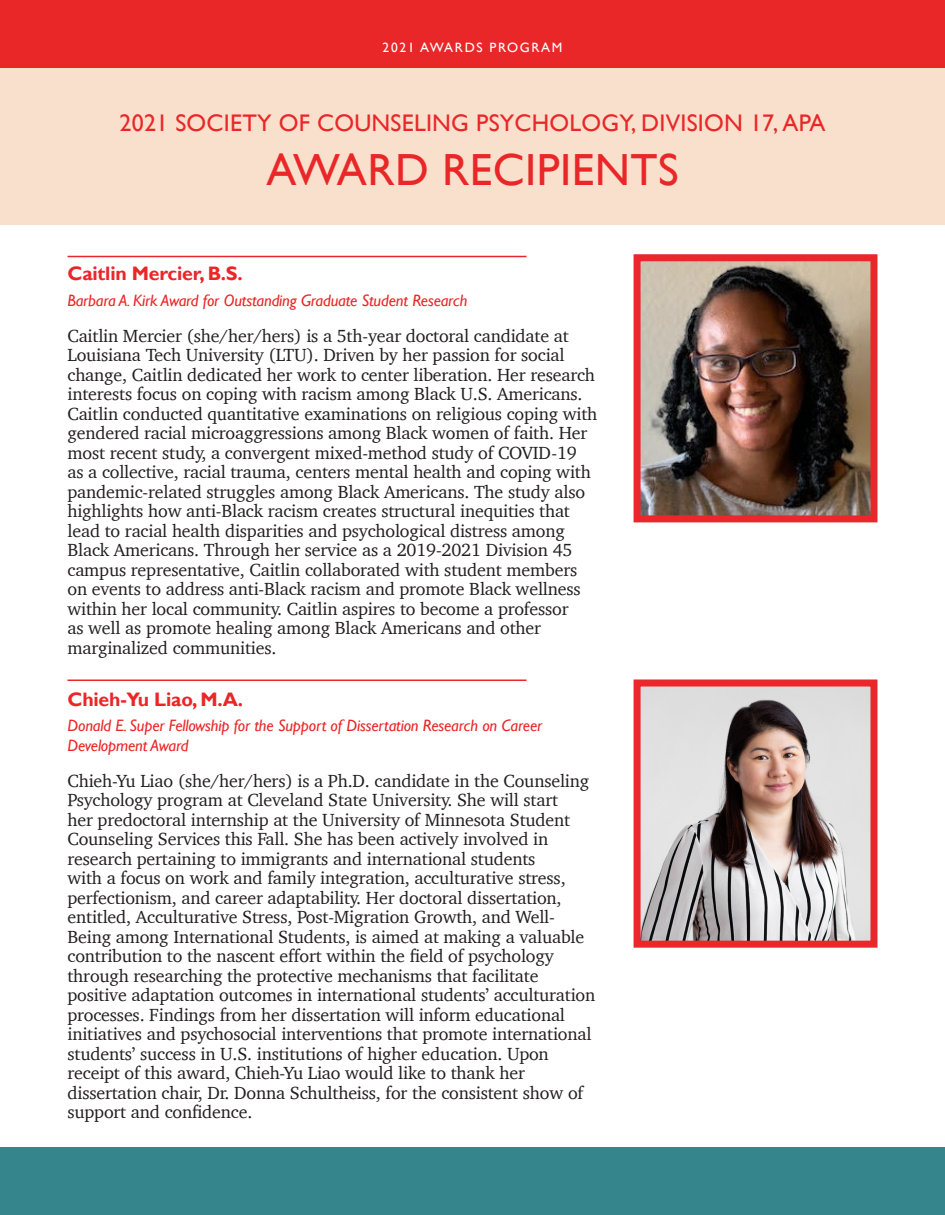
<style>
.page{position:relative;width:945px;height:1215px;background:#fff}
.page>*{position:absolute;margin:0;border:0;box-sizing:border-box;transform-origin:0 0}
.t1{font:45px "Gill Sans";letter-spacing:.01em;color:#ea2728}
.t2{font:24px "Gill Sans";letter-spacing:.01em;color:#ea2728}
.t3{font:700 19.5px "Gill Sans";letter-spacing:-.01em;color:#ea2728}
.t4{font:18px/19.5px "Charter";letter-spacing:-.01em;color:#231f20}
.t5{font:italic 16.5px/19.5px "Gill Sans";letter-spacing:-.01em;color:#ea2728}
.t6{font:13.5px "Gill Sans";letter-spacing:.12em;color:#fff}
</style>
<div class="page">
<div style="left:0;top:65px;width:945px;height:160px;background:#f8e0cd"></div>
<div style="left:0;top:0;width:945px;height:68px;background:#ea2728"></div>
<div style="left:0;top:1148px;width:945px;height:67px;background:#34858c"></div>
<img style="left:642px;top:687px;width:227px;height:253px">
<div style="left:634px;top:679px;width:243px;height:269px;border:7px solid #ea272a"></div>
<hr style="left:68px;top:680px;width:458px;height:1px;background:#ea272a">
<img style="left:642px;top:262px;width:227px;height:252px">
<div style="left:634px;top:254px;width:243px;height:268px;border:7px solid #ea272a"></div>
<hr style="left:68px;top:256px;width:458px;height:1px;background:#ea272a">
<p class="t6" style="left:383px;top:40px;width:181px">2021 AWARDS PROGRAM</p>
<p class="t2" style="left:120px;top:109px;width:707px">2021 SOCIETY OF COUNSELING PSYCHOLOGY, DIVISION 17, APA</p>
<p class="t1" style="left:266px;top:144px;width:414px">AWARD RECIPIENTS</p>
<p class="t3" style="left:68px;top:262px;width:177px">Caitlin Mercier, B.S.</p>
<p class="t5" style="left:68px;top:291px;width:402px">Barbara A. Kirk Award for Outstanding Graduate Student Research</p>
<p class="t4" style="left:68px;top:326px;width:531px">Caitlin Mercier (she/her/hers) is a 5th-year doctoral candidate at Louisiana Tech University (LTU). Driven by her passion for social change, Caitlin dedicated her work to center liberation. Her research interests focus on coping with racism among Black U.S. Americans.<br>Caitlin conducted quantitative examinations on religious coping with gendered racial microaggressions among Black women of faith. Her most recent study, a convergent mixed-method study of COVID-19 as a collective, racial trauma, centers mental health and coping with pandemic-related struggles among Black Americans. The study also highlights how anti-Black racism creates structural inequities that lead to racial health disparities and psychological distress among Black Americans. Through her service as a 2019-2021 Division 45 campus representative, Caitlin collaborated with student members on events to address anti-Black racism and promote Black wellness within her local community. Caitlin aspires to become a professor<br>as well as promote healing among Black Americans and other marginalized communities.</p>
<p class="t3" style="left:68px;top:687px;width:177px">Chieh-Yu Liao, M.A.</p>
<p class="t5" style="left:68px;top:716px;width:476px">Donald E. Super Fellowship for the Support of Dissertation Research on Career<br>Development Award</p>
<p class="t4" style="left:68px;top:771px;width:529px">Chieh-Yu Liao (she/her/hers) is a Ph.D. candidate in the Counseling Psychology program at Cleveland State University. She will start<br>her predoctoral internship at the University of Minnesota Student Counseling Services this Fall. She has been actively involved in research pertaining to immigrants and international students<br>with a focus on work and family integration, acculturative stress, perfectionism, and career adaptability. Her doctoral dissertation, entitled, Acculturative Stress, Post-Migration Growth, and Well-Being among International Students, is aimed at making a valuable contribution to the nascent effort within the field of psychology through researching the protective mechanisms that facilitate positive adaptation outcomes in international students’ acculturation processes. Findings from her dissertation will inform educational initiatives and psychosocial interventions that promote international students’ success in U.S. institutions of higher education. Upon receipt of this award, Chieh-Yu Liao would like to thank her dissertation chair, Dr. Donna Schultheiss, for the consistent show of support and confidence.</p>
</div>
